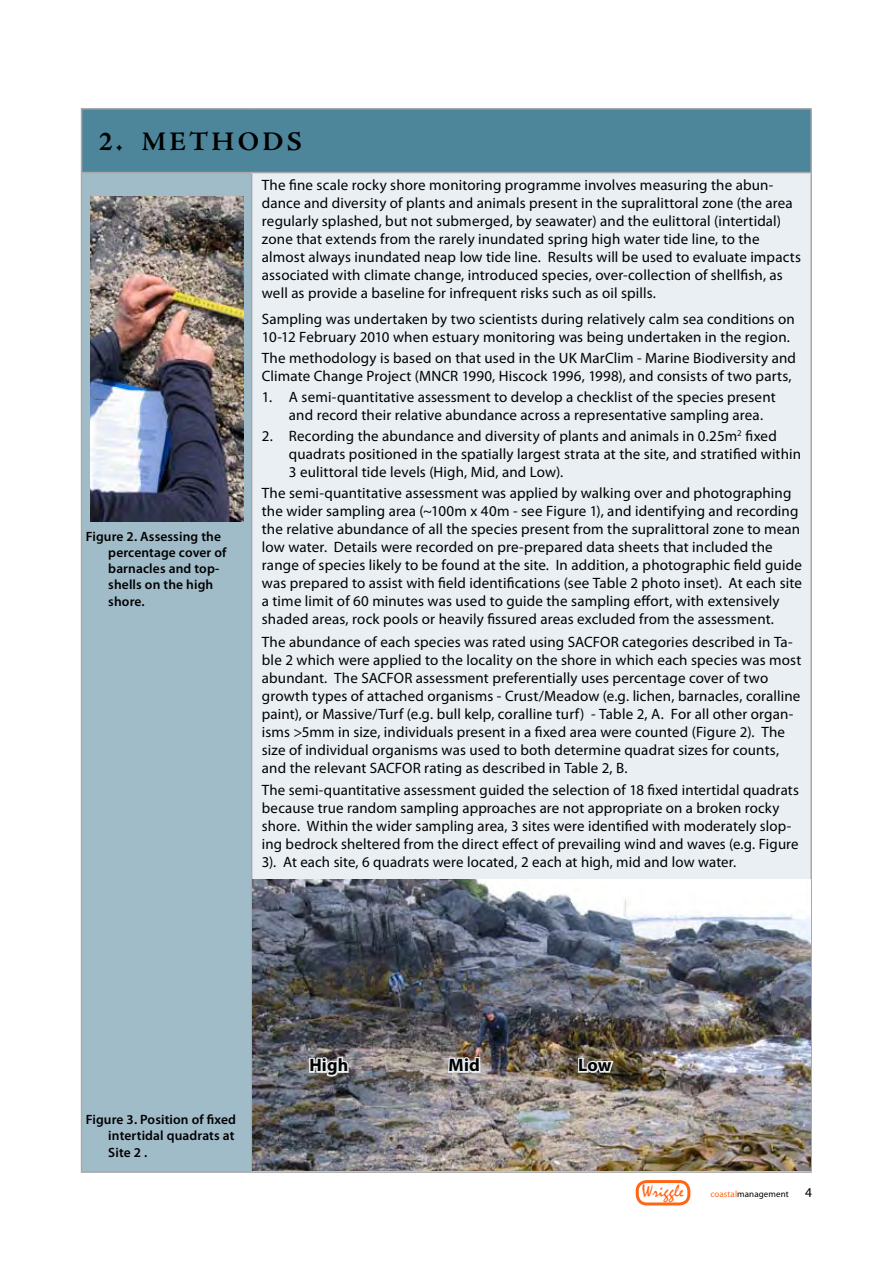
<style>
.page{position:relative;width:893px;height:1263px;background:#fff}
.page>*{position:absolute;margin:0;border:0;box-sizing:border-box;transform-origin:0 0}
.t1{font:700 27px "Adobe Jenson Pro";letter-spacing:.12em;color:#000}
.t2{font:700 18px "Myriad Pro";letter-spacing:.01em;color:#000}
.t3{font:18px "Mistral";letter-spacing:.01em;color:#ff6514}
.t4{font:15px/18px "Myriad Pro";letter-spacing:.01em;color:#000}
.t5{font:600 13.5px/16.2px "Myriad Pro";letter-spacing:.01em;color:#000}
.t6{font:9px "Myriad Pro";letter-spacing:.01em;color:#000}
.s1{color:#ff6514}
.s2{font-size:13.5px}
</style>
<div class="page">
<div style="left:636px;top:1180px;width:54px;height:25px;border:3px solid #ff6514;border-radius:9px"></div>
<div style="left:82px;top:109px;width:729px;height:64px;background:#4d859a"></div>
<div style="left:82px;top:173px;width:170px;height:999px;background:#a1bcc9"></div>
<div style="left:252px;top:173px;width:559px;height:999px;background:#eaeff3"></div>
<hr style="left:810px;top:110px;width:2px;height:62px;background:#a7a9ac">
<hr style="left:251px;top:173px;width:1px;height:998px;background:#a7a9ac">
<hr style="left:810px;top:173px;width:2px;height:998px;background:#a7a9ac">
<hr style="left:81px;top:108px;width:171px;height:2px;background:#a7a9ac">
<hr style="left:81px;top:110px;width:1px;height:62px;background:#a7a9ac">
<hr style="left:252px;top:108px;width:560px;height:2px;background:#a7a9ac">
<hr style="left:81px;top:172px;width:171px;height:1px;background:#a7a9ac">
<hr style="left:81px;top:173px;width:1px;height:998px;background:#a7a9ac">
<hr style="left:252px;top:172px;width:560px;height:1px;background:#a7a9ac">
<hr style="left:81px;top:1171px;width:171px;height:2px;background:#a7a9ac">
<hr style="left:252px;top:1171px;width:560px;height:2px;background:#a7a9ac">
<img style="left:91px;top:197px;width:153px;height:324px">
<img style="left:253px;top:879px;width:557px;height:292px">
<svg style="left:308px;top:1046px;width:42px;height:88px;background:#717275"></svg>
<img style="left:446px;top:1008px;width:36px;height:92px">
<img style="left:576px;top:1024px;width:39px;height:93px">
<h1 class="t1" style="left:99px;top:127px;width:200px">2. METHODS</h1>
<p class="t5" style="left:108px;top:528px;width:120px;text-indent:-23px">Figure 2. Assessing the percentage cover of barnacles and top&shy;shells on the high shore.</p>
<p class="t4" style="left:262px;top:176px;width:541px">The fine scale rocky shore monitoring programme involves measuring the abun&shy;dance and diversity of plants and animals present in the supralittoral zone (the area regularly splashed, but not submerged, by seawater) and the eulittoral (intertidal) zone that extends from the rarely inundated spring high water tide line, to the almost always inundated neap low tide line. Results will be used to evaluate impacts associated with climate change, introduced species, over-collection of shellfish, as well as provide a baseline for infrequent risks such as oil spills.</p>
<p class="t4" style="left:262px;top:310px;width:534px">Sampling was undertaken by two scientists during relatively calm sea conditions on<br>10-12 February 2010 when estuary monitoring was being undertaken in the region.</p>
<p class="t4" style="left:262px;top:349px;width:536px">The methodology is based on that used in the UK MarClim - Marine Biodiversity and<br>Climate Change Project (MNCR 1990, Hiscock 1996, 1998), and consists of two parts,</p>
<p class="t4" style="left:289px;top:388px;width:488px;text-indent:-27px">1. A semi-quantitative assessment to develop a checklist of the species present and record their relative abundance across a representative sampling area.</p>
<p class="t4" style="left:289px;top:427px;width:514px;text-indent:-27px">2. Recording the abundance and diversity of plants and animals in 0.25m<sup>2</sup> fixed quadrats positioned in the spatially largest strata at the site, and stratified within<br>3 eulittoral tide levels (High, Mid, and Low).</p>
<p class="t4" style="left:262px;top:484px;width:542px">The semi-quantitative assessment was applied by walking over and photographing the wider sampling area (~100m x 40m - see Figure 1), and identifying and recording the relative abundance of all the species present from the supralittoral zone to mean low water. Details were recorded on pre-prepared data sheets that included the range of species likely to be found at the site. In addition, a photographic field guide was prepared to assist with field identifications (see Table 2 photo inset). At each site a time limit of 60 minutes was used to guide the sampling effort, with extensively shaded areas, rock pools or heavily fissured areas excluded from the assessment.</p>
<p class="t4" style="left:262px;top:632px;width:541px">The abundance of each species was rated using SACFOR categories described in Ta&shy;ble 2 which were applied to the locality on the shore in which each species was most abundant. The SACFOR assessment preferentially uses percentage cover of two growth types of attached organisms - Crust/Meadow (e.g. lichen, barnacles, coralline paint), or Massive/Turf (e.g. bull kelp, coralline turf) - Table 2, A. For all other organ&shy;isms &gt;5mm in size, individuals present in a fixed area were counted (Figure 2). The size of individual organisms was used to both determine quadrat sizes for counts, and the relevant SACFOR rating as described in Table 2, B.</p>
<p class="t4" style="left:262px;top:781px;width:539px">The semi-quantitative assessment guided the selection of 18 fixed intertidal quadrats because true random sampling approaches are not appropriate on a broken rocky shore. Within the wider sampling area, 3 sites were identified with moderately slop&shy;ing bedrock sheltered from the direct effect of prevailing wind and waves (e.g. Figure 3). At each site, 6 quadrats were located, 2 each at high, mid and low water.</p>
<p class="t5" style="left:108px;top:1111px;width:129px;text-align:justify;text-indent:-23px">Figure 3. Position of fixed intertidal quadrats at Site 2 .</p>
<p class="t2" style="left:309px;top:1053px;width:40px">High</p>
<p class="t2" style="left:449px;top:1053px;width:33px">Mid</p>
<p class="t2" style="left:578px;top:1053px;width:35px">Low</p>
<p class="t3" style="left:642px;top:1182px;width:43px">Wriggle</p>
<p class="t6" style="left:710px;top:1188px;width:103px"><span class="s1">coastal</span>management <span class="s2">4</span></p>
</div>
